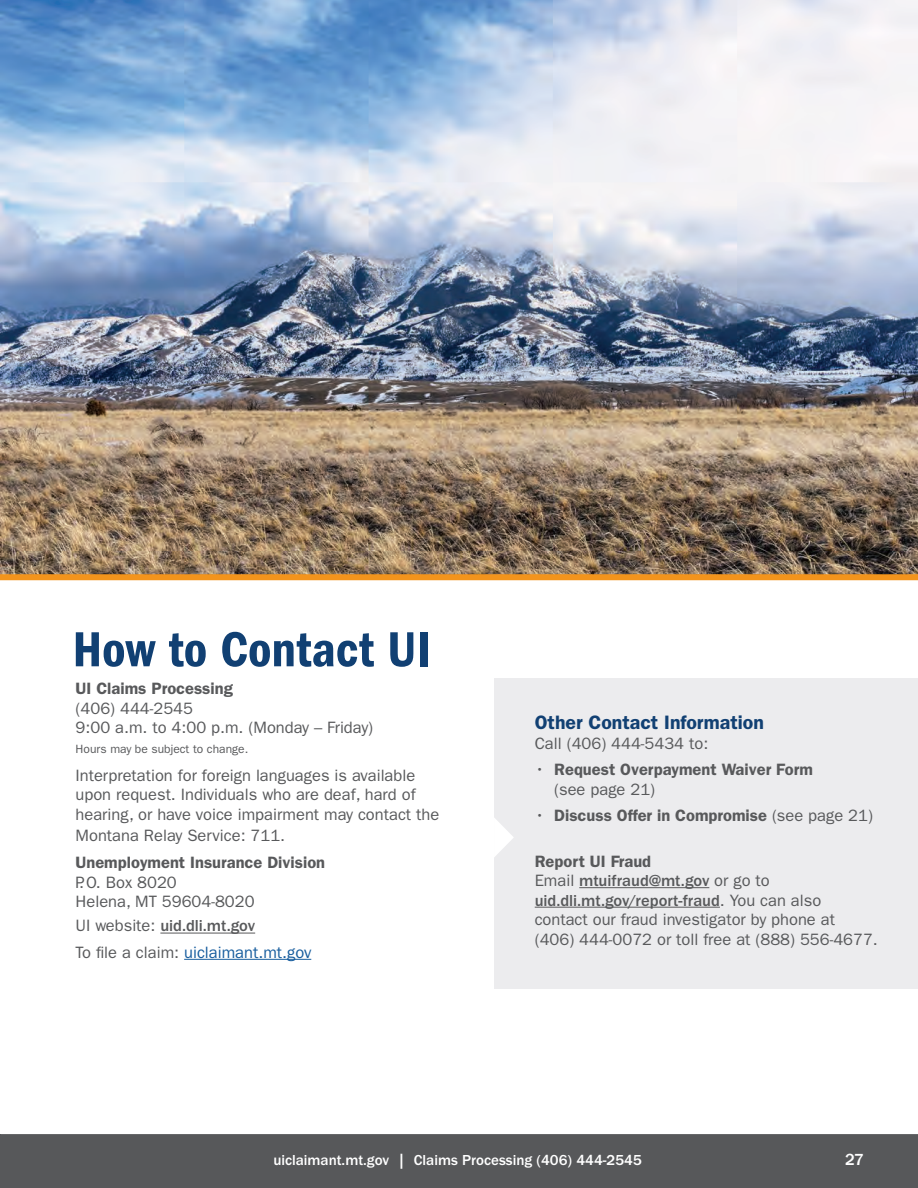
<style>
.page{position:relative;width:918px;height:1188px;background:#fff}
.page>*{position:absolute;margin:0;border:0;box-sizing:border-box;transform-origin:0 0}
.H1_-_Left_Align{font:51px "ITC Franklin Gothic Std Dm Cd";color:#114073}
.t1{font:600 19.5px "ITC Franklin Gothic Std";color:#114073}
.Body_Copy{font:16.5px/19.5px "ITC Franklin Gothic Std";color:#58595b}
.Bullets_NEW{font:500 16.5px/19.5px "ITC Franklin Gothic Std";letter-spacing:-.005em;color:#58595b}
.Bullets_NEW-2{font:600 16.5px/19.5px "ITC Franklin Gothic Std";color:#58595b}
.Body_Copy-2{font:16.5px "ITC Franklin Gothic Std";color:#175d9e}
.Body_Copy-3{font:500 16.5px "ITC Franklin Gothic Std";letter-spacing:-.005em;color:#58595b}
.t2{font:500 16.5px "Franklin Gothic";color:#fff}
.t3{font:500 15px "ITC Franklin Gothic Std";color:#fff}
.Body_Copy-4{font:12px "ITC Franklin Gothic Std";color:#58595b}
.s1{font-weight:600}
.s2{font-weight:400}
.s3{color:#58595b}
</style>
<div class="page">
<div style="left:495px;top:678px;width:423px;height:311px;background:#ececee"></div>
<img style="left:0;top:0;width:918px;height:574px">
<hr style="left:160px;top:933px;width:95px;height:1px;background:#58595b">
<hr style="left:184px;top:959px;width:127px;height:1px;background:#175d9e">
<div style="left:0;top:574px;width:918px;height:6px;background:#f3941c"></div>
<hr style="left:579px;top:887px;width:130px;height:1px;background:#58595b">
<hr style="left:535px;top:907px;width:185px;height:1px;background:#58595b">
<svg style="left:494px;top:817px;width:20px;height:41px"></svg>
<div style="left:0;top:1134px;width:918px;height:54px;background:#57585a"></div>
<h1 class="H1_-_Left_Align" style="left:73px;top:620px;width:359px">How to Contact UI</h1>
<p class="Body_Copy" style="left:76px;top:679px;width:299px"><span class="s1">UI Claims Processing<br></span>(406) 444-2545<br>9:00 a.m. to 4:00 p.m. (Monday – Friday)</p>
<p class="Body_Copy-4" style="left:76px;top:742px;width:174px">Hours may be subject to change.</p>
<p class="Body_Copy" style="left:76px;top:765px;width:365px">Interpretation for foreign languages is available upon request. Individuals who are deaf, hard of hearing, or have voice impairment may contact the</p>
<p class="Body_Copy" style="left:76px;top:825px;width:211px">Montana Relay Service: 711.</p>
<p class="Body_Copy" style="left:76px;top:853px;width:251px"><span class="s1">Unemployment Insurance Division<br></span>P.O. Box 8020<br>Helena, MT 59604-8020</p>
<p class="Body_Copy-3" style="left:76px;top:917px;width:181px"><span class="s2">UI website:</span> uid.dli.mt.gov</p>
<p class="Body_Copy-2" style="left:76px;top:943px;width:237px"><span class="s3">To file a claim:</span> uiclaimant.mt.gov</p>
<h2 class="t1" style="left:535px;top:711px;width:231px">Other Contact Information</h2>
<p class="Body_Copy" style="left:535px;top:734px;width:175px">Call (406) 444-5434 to:</p>
<p class="Bullets_NEW-2" style="left:554px;top:760px;width:260px;text-indent:-20px"><span class="s2">•</span> Request Overpayment Waiver Form <span class="s2">(see page 21)</span></p>
<p class="Bullets_NEW-2" style="left:535px;top:805px;width:340px"><span class="s2">•</span> Discuss Offer in Compromise <span class="s2">(see page 21)</span></p>
<p class="Bullets_NEW" style="left:535px;top:851px;width:288px"><span class="s1">Report UI Fraud<br></span><span class="s2">Email</span> mtuifraud@mt.gov <span class="s2">or go to </span>uid.dli.mt.gov/report-fraud<span class="s2">. You can also</span></p>
<p class="Body_Copy" style="left:535px;top:910px;width:345px">contact our fraud investigator by phone at (406) 444-0072 or toll free at (888) 556-4677.</p>
<p class="t3" style="left:273px;top:1152px;width:370px">uiclaimant.mt.gov | Claims Processing (406) 444-2545</p>
<p class="t2" style="left:845px;top:1150px;width:20px">27</p>
</div>
